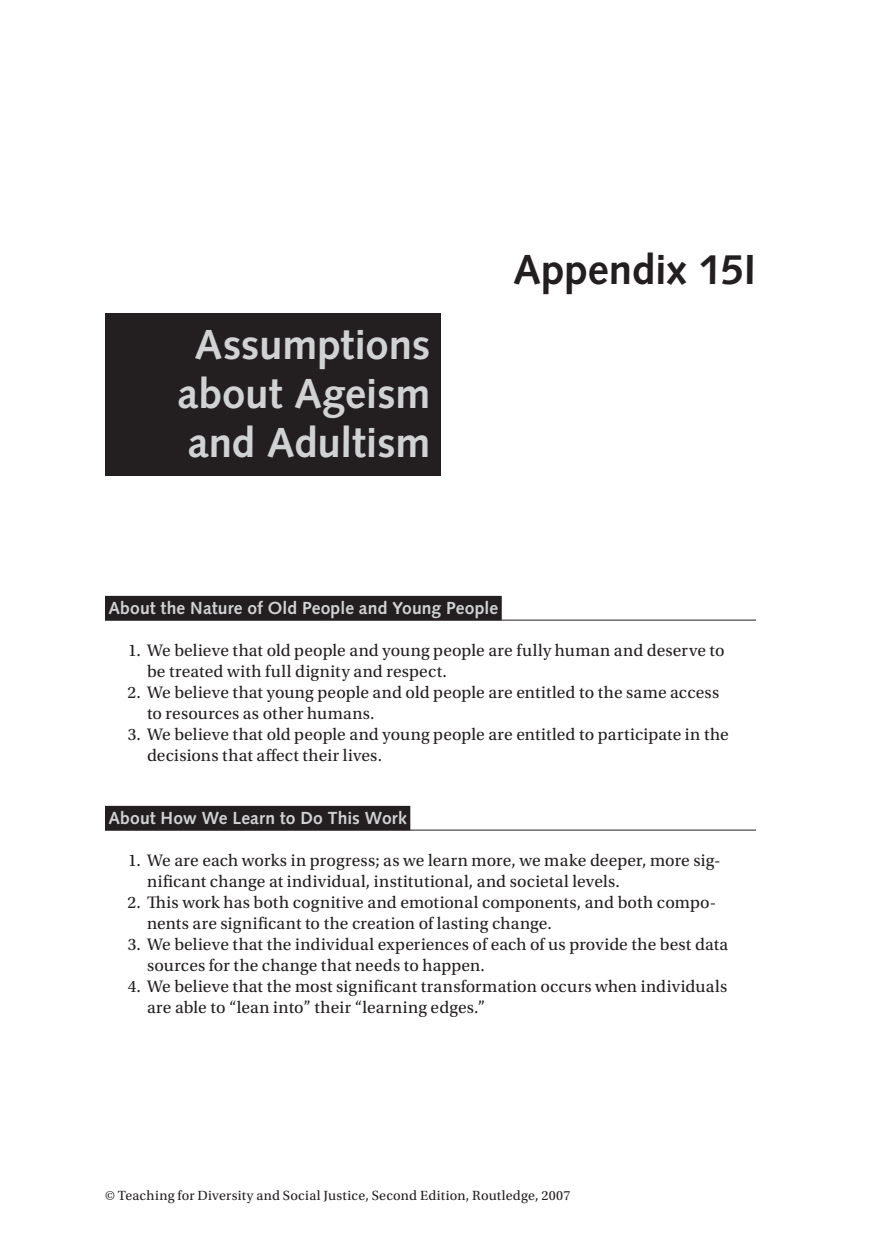
<style>
.page{position:relative;width:882px;height:1260px;background:#fff}
.page>*{position:absolute;margin:0;border:0;box-sizing:border-box;transform-origin:0 0}
.t1{font:700 42px/49px "Syntax LT Std";letter-spacing:-.005em;color:#d1d2d4;text-align:center}
.t2{font:700 42px "Syntax LT Std";color:#231f20}
.t3{font:17.5px/21px "Utopia Std";letter-spacing:.01em;color:#231f20}
.t4{font:700 17.5px "Syntax LT Std";letter-spacing:.01em;color:#d1d2d4}
.t5{font:14px "Utopia Std";letter-spacing:.02em;color:#231f20}
</style>
<div class="page">
<div style="left:105px;top:314px;width:336px;height:162px;background:#231f20"></div>
<div style="left:105px;top:596px;width:397px;height:24px;background:#231f20"></div>
<hr style="left:105px;top:620px;width:651px;height:1px;background:#231f20">
<div style="left:105px;top:806px;width:305px;height:24px;background:#231f20"></div>
<hr style="left:105px;top:830px;width:651px;height:1px;background:#231f20">
<h1 class="t1" style="left:178px;top:320px;width:254px">Assumptions about Ageism and Adultism</h1>
<h1 class="t2" style="left:513px;top:245px;width:244px">Appendix 15I</h1>
<p class="t4" style="left:108px;top:598px;width:391px">About the Nature of Old People and Young People</p>
<p class="t3" style="left:147px;top:640px;width:579px;text-indent:-19px">1. We believe that old people and young people are fully human and deserve to be treated with full dignity and respect.</p>
<p class="t3" style="left:147px;top:682px;width:574px;text-indent:-20px">2. We believe that young people and old people are entitled to the same access to resources as other humans.</p>
<p class="t3" style="left:147px;top:724px;width:583px;text-indent:-19px">3. We believe that old people and young people are entitled to participate in the decisions that affect their lives.</p>
<p class="t4" style="left:108px;top:808px;width:300px">About How We Learn to Do This Work</p>
<p class="t3" style="left:147px;top:850px;width:575px;text-indent:-19px">1. We are each works in progress; as we learn more, we make deeper, more sig&shy;nificant change at individual, institutional, and societal levels.</p>
<p class="t3" style="left:147px;top:892px;width:571px;text-indent:-20px">2. This work has both cognitive and emotional components, and both compo&shy;nents are significant to the creation of lasting change.</p>
<p class="t3" style="left:147px;top:934px;width:583px;text-indent:-19px">3. We believe that the individual experiences of each of us provide the best data sources for the change that needs to happen.</p>
<p class="t3" style="left:147px;top:976px;width:582px;text-indent:-19px">4. We believe that the most significant transformation occurs when individuals are able to “lean into” their “learning edges.”</p>
<p class="t5" style="left:105px;top:1188px;width:467px">© Teaching for Diversity and Social Justice, Second Edition, Routledge, 2007</p>
</div>
